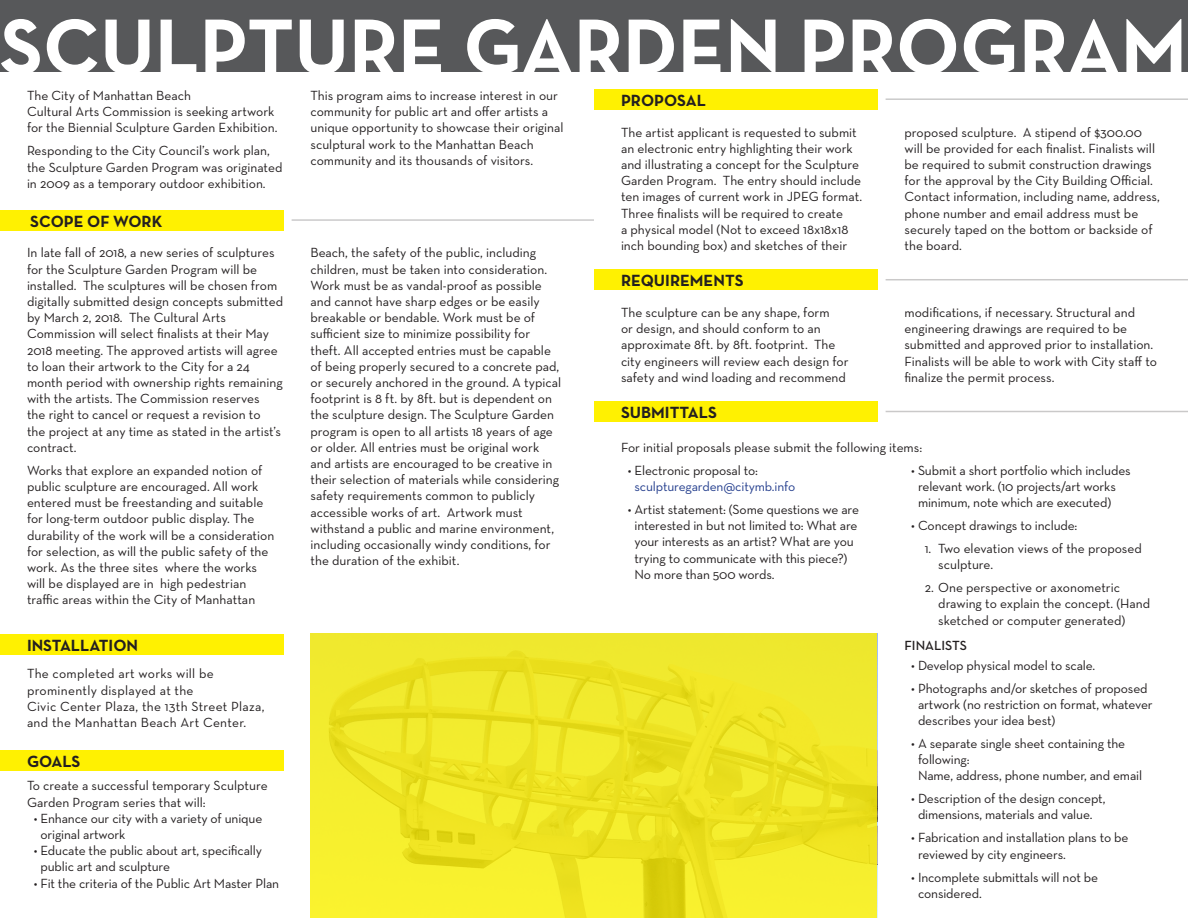
<style>
.page{position:relative;width:1188px;height:918px;background:#fff}
.page>*{position:absolute;margin:0;border:0;box-sizing:border-box;transform-origin:0 0}
.t1{font:700 79.95px "Neutra Text";color:#fff}
.t2{font:700 16.5px "Neutra Text";color:#231f20}
.t3{font:13.5px/16.2px "Neutra Text";color:#231f20}
.t4{font:13.5px/16.2px "Neutra Text";letter-spacing:.02em;color:#231f20}
.t5{font:13.5px/16.2px "Neutra Text";letter-spacing:-.01em;color:#253f8e}
.t6{font:13.5px "Neutra Text Demi Alt";color:#231f20}
.s1{color:#231f20}
</style>
<div class="page">
<div style="left:0;top:0;width:1188px;height:71px;background:#57585a"></div>
<div style="left:0;top:210px;width:284px;height:20px;background:#fff101"></div>
<div style="left:594px;top:89px;width:284px;height:20px;background:#fff101"></div>
<div style="left:594px;top:270px;width:284px;height:20px;background:#fff101"></div>
<div style="left:594px;top:401px;width:284px;height:21px;background:#fff101"></div>
<div style="left:0;top:635px;width:284px;height:20px;background:#fff101"></div>
<div style="left:0;top:750px;width:284px;height:20px;background:#fff101"></div>
<hr style="left:292px;top:219px;width:302px;height:2px;background:#231f20">
<hr style="left:886px;top:98px;width:302px;height:2px;background:#231f20">
<hr style="left:886px;top:279px;width:302px;height:1px;background:#231f20">
<hr style="left:886px;top:411px;width:302px;height:1px;background:#231f20">
<svg style="left:310px;top:633px;width:568px;height:285px;background:#efe727"></svg>
<p class="t1" style="left:0;top:-3px;width:1189px">SCULPTURE GARDEN PROGRAM</p>
<p class="t3" style="left:27px;top:87px;width:252px">The City of Manhattan Beach<br>Cultural Arts Commission is seeking artwork for the Biennial Sculpture Garden Exhibition.</p>
<p class="t3" style="left:27px;top:142px;width:257px">Responding to the City Council’s work plan, the Sculpture Garden Program was originated in 2009 as a temporary outdoor exhibition.</p>
<p class="t2" style="left:30px;top:211px;width:134px">SCOPE OF WORK</p>
<p class="t3" style="left:27px;top:244px;width:258px">In late fall of 2018, a new series of sculptures for the Sculpture Garden Program will be installed. The sculptures will be chosen from digitally submitted design concepts submitted by March 2, 2018. The Cultural Arts Commission will select finalists at their May 2018 meeting. The approved artists will agree to loan their artwork to the City for a 24 month period with ownership rights remaining with the artists. The Commission reserves<br>the right to cancel or request a revision to<br>the project at any time as stated in the artist’s contract.</p>
<p class="t3" style="left:27px;top:462px;width:249px">Works that explore an expanded notion of public sculpture are encouraged. All work entered must be freestanding and suitable for long-term outdoor public display. The durability of the work will be a consideration for selection, as will the public safety of the work. As the three sites where the works will be displayed are in high pedestrian traffic areas within the City of Manhattan</p>
<p class="t3" style="left:310px;top:87px;width:255px">This program aims to increase interest in our community for public art and offer artists a unique opportunity to showcase their original sculptural work to the Manhattan Beach community and its thousands of visitors.</p>
<p class="t3" style="left:310px;top:244px;width:252px">Beach, the safety of the public, including children, must be taken into consideration.<br>Work must be as vandal-proof as possible and cannot have sharp edges or be easily breakable or bendable. Work must be of sufficient size to minimize possibility for theft. All accepted entries must be capable of being properly secured to a concrete pad, or securely anchored in the ground. A typical footprint is 8 ft. by 8ft. but is dependent on the sculpture design. The Sculpture Garden program is open to all artists 18 years of age or older. All entries must be original work and artists are encouraged to be creative in their selection of materials while considering safety requirements common to publicly accessible works of art. Artwork must withstand a public and marine environment, including occasionally windy conditions, for the duration of the exhibit.</p>
<p class="t2" style="left:621px;top:90px;width:87px">PROPOSAL</p>
<p class="t3" style="left:621px;top:124px;width:243px">The artist applicant is requested to submit an electronic entry highlighting their work and illustrating a concept for the Sculpture Garden Program. The entry should include ten images of current work in JPEG format.<br>Three finalists will be required to create<br>a physical model (Not to exceed 18x18x18 inch bounding box) and sketches of their</p>
<p class="t2" style="left:621px;top:270px;width:124px">REQUIREMENTS</p>
<p class="t3" style="left:621px;top:304px;width:229px">The sculpture can be any shape, form<br>or design, and should conform to an approximate 8ft. by 8ft. footprint. The city engineers will review each design for safety and wind loading and recommend</p>
<p class="t2" style="left:621px;top:402px;width:97px">SUBMITTALS</p>
<p class="t3" style="left:904px;top:124px;width:257px">proposed sculpture. A stipend of $300.00 will be provided for each finalist. Finalists will be required to submit construction drawings for the approval by the City Building Official.<br>Contact information, including name, address, phone number and email address must be securely taped on the bottom or backside of the board.</p>
<p class="t3" style="left:904px;top:304px;width:254px">modifications, if necessary. Structural and engineering drawings are required to be submitted and approved prior to installation.<br>Finalists will be able to work with City staff to finalize the permit process.</p>
<p class="t3" style="left:621px;top:439px;width:303px">For initial proposals please submit the following items:</p>
<p class="t5" style="left:634px;top:462px;width:162px;text-indent:-7px"><span class="s1">• Electronic proposal to: </span>sculpturegarden@citymb.info</p>
<p class="t3" style="left:634px;top:501px;width:226px;text-indent:-7px">• Artist statement: (Some questions we are interested in but not limited to: What are your interests as an artist? What are you trying to communicate with this piece?)<br>No more than 500 words.</p>
<p class="t3" style="left:918px;top:462px;width:214px;text-indent:-7px">• Submit a short portfolio which includes relevant work. (10 projects/art works minimum, note which are executed)</p>
<p class="t3" style="left:911px;top:517px;width:168px">• Concept drawings to include:</p>
<p class="t3" style="left:938px;top:540px;width:205px;text-indent:-14px">1. Two elevation views of the proposed sculpture.</p>
<p class="t3" style="left:938px;top:579px;width:214px;text-indent:-14px">2. One perspective or axonometric drawing to explain the concept. (Hand sketched or computer generated)</p>
<p class="t2" style="left:27px;top:636px;width:113px">INSTALLATION</p>
<p class="t6" style="left:905px;top:637px;width:64px">FINALISTS</p>
<p class="t4" style="left:27px;top:666px;width:239px">The completed art works will be prominently displayed at the<br>Civic Center Plaza, the 13th Street Plaza, and the Manhattan Beach Art Center.</p>
<p class="t2" style="left:27px;top:751px;width:55px">GOALS</p>
<p class="t3" style="left:27px;top:778px;width:242px">To create a successful temporary Sculpture<br>Garden Program series that will:</p>
<p class="t3" style="left:40px;top:810px;width:223px;text-indent:-7px">• Enhance our city with a variety of unique original artwork</p>
<p class="t3" style="left:40px;top:842px;width:223px;text-indent:-7px">• Educate the public about art, specifically public art and sculpture</p>
<p class="t3" style="left:34px;top:875px;width:247px">• Fit the criteria of the Public Art Master Plan</p>
<p class="t3" style="left:911px;top:657px;width:186px">• Develop physical model to scale.</p>
<p class="t3" style="left:918px;top:680px;width:236px;text-indent:-7px">• Photographs and/or sketches of proposed artwork (no restriction on format, whatever describes your idea best)</p>
<p class="t3" style="left:918px;top:735px;width:226px;text-indent:-7px">• A separate single sheet containing the following:<br>Name, address, phone number, and email</p>
<p class="t3" style="left:911px;top:790px;width:196px;text-align:center">• Description of the design concept, dimensions, materials and value.</p>
<p class="t3" style="left:918px;top:829px;width:212px;text-indent:-7px">• Fabrication and installation plans to be reviewed by city engineers.</p>
<p class="t3" style="left:918px;top:869px;width:182px;text-indent:-7px">• Incomplete submittals will not be considered.</p>
</div>
